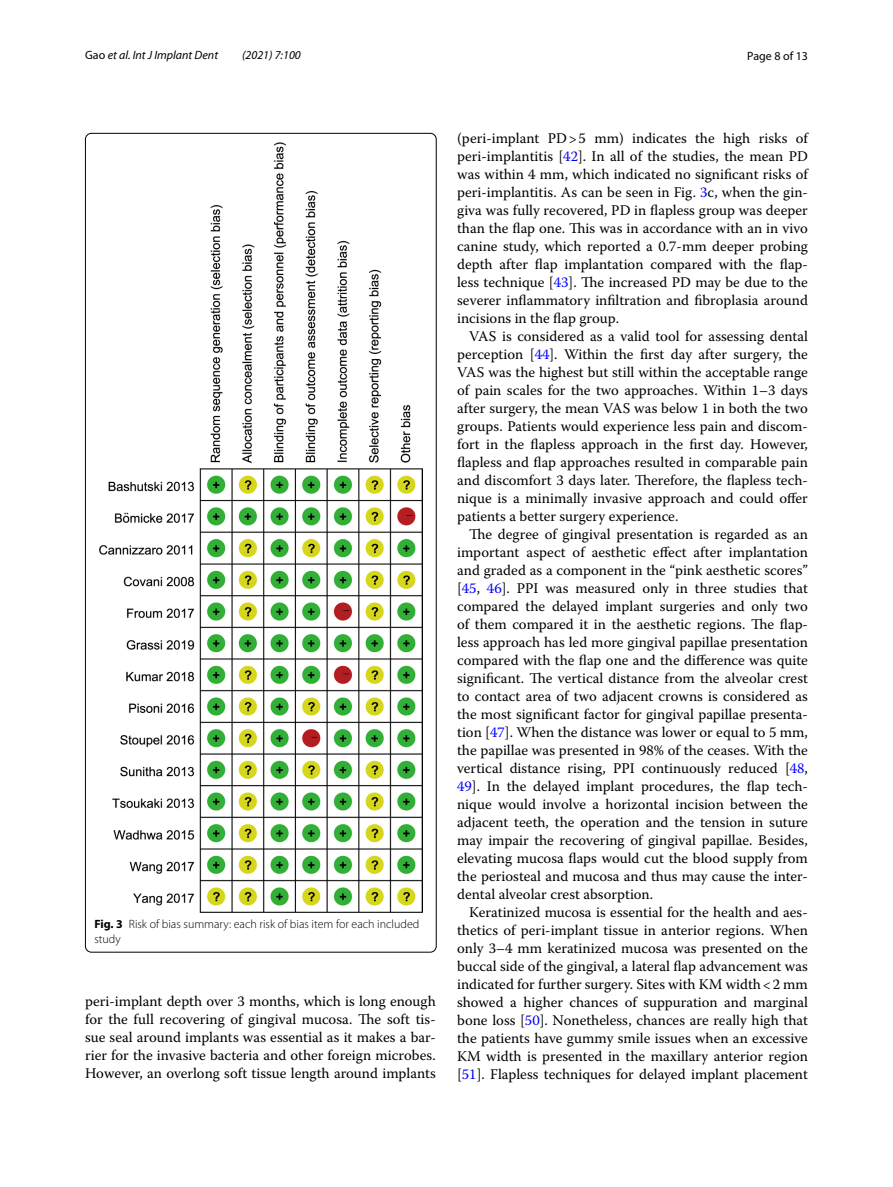
<style>
.page{position:relative;width:893px;height:1187px;background:#fff}
.page>*{position:absolute;margin:0;border:0;box-sizing:border-box;transform-origin:0 0}
.t1{font:14.7px/18px "Warnock Pro";color:#000;text-align:justify}
.t2{font:300 12px/15px "Myriad Pro";color:#000}
.t3{font:italic 12px "Myriad Pro";color:#000}
.t4{font:12px "Myriad Pro";color:#000}
.s1{font-style:normal}
.s2{font-weight:700}
.s3{color:#00f}
</style>
<div class="page">
<img style="left:99px;top:142px;width:323px;height:770px">
<p class="t3" style="left:85px;top:48px;width:135px"><span class="s1">Gao</span> et al. Int J Implant Dent</p>
<p class="t3" style="left:242px;top:48px;width:60px">(2021) 7:100</p>
<p class="t4" style="left:747px;top:48px;width:62px">Page 8 of 13</p>
<p class="t2" style="left:94px;top:916px;width:326px"><span class="s2">Fig. 3</span> Risk of bias summary: each risk of bias item for each included study</p>
<p class="t1" style="left:85px;top:991px;width:352px">peri-implant depth over 3 months, which is long enough for the full recovering of gingival mucosa. The soft tis&shy;sue seal around implants was essential as it makes a bar&shy;rier for the invasive bacteria and other foreign microbes.<br>However, an overlong soft tissue length around implants</p>
<p class="t1" style="left:457px;top:128px;width:352px">(peri-implant PD&gt;5 mm) indicates the high risks of peri-implantitis [<span class="s3">42</span>]. In all of the studies, the mean PD was within 4 mm, which indicated no significant risks of peri-implantitis. As can be seen in Fig. <span class="s3">3</span>c, when the gin&shy;giva was fully recovered, PD in flapless group was deeper than the flap one. This was in accordance with an in vivo canine study, which reported a 0.7-mm deeper probing depth after flap implantation compared with the flap&shy;less technique [<span class="s3">43</span>]. The increased PD may be due to the severer inflammatory infiltration and fibroplasia around incisions in the flap group.</p>
<p class="t1" style="left:457px;top:326px;width:352px;text-indent:12px">VAS is considered as a valid tool for assessing dental perception [<span class="s3">44</span>]. Within the first day after surgery, the VAS was the highest but still within the acceptable range of pain scales for the two approaches. Within 1–3 days after surgery, the mean VAS was below 1 in both the two groups. Patients would experience less pain and discom&shy;fort in the flapless approach in the first day. However, flapless and flap approaches resulted in comparable pain and discomfort 3 days later. Therefore, the flapless tech&shy;nique is a minimally invasive approach and could offer patients a better surgery experience.</p>
<p class="t1" style="left:457px;top:524px;width:352px;text-indent:12px">The degree of gingival presentation is regarded as an important aspect of aesthetic effect after implantation and graded as a component in the “pink aesthetic scores” [<span class="s3">45</span>, <span class="s3">46</span>]. PPI was measured only in three studies that compared the delayed implant surgeries and only two of them compared it in the aesthetic regions. The flap&shy;less approach has led more gingival papillae presentation compared with the flap one and the difference was quite significant. The vertical distance from the alveolar crest to contact area of two adjacent crowns is considered as the most significant factor for gingival papillae presenta&shy;tion [<span class="s3">47</span>]. When the distance was lower or equal to 5 mm, the papillae was presented in 98% of the ceases. With the vertical distance rising, PPI continuously reduced [<span class="s3">48</span>, <span class="s3">49</span>]. In the delayed implant procedures, the flap tech&shy;nique would involve a horizontal incision between the adjacent teeth, the operation and the tension in suture may impair the recovering of gingival papillae. Besides, elevating mucosa flaps would cut the blood supply from the periosteal and mucosa and thus may cause the inter&shy;dental alveolar crest absorption.</p>
<p class="t1" style="left:457px;top:902px;width:352px;text-indent:12px">Keratinized mucosa is essential for the health and aes&shy;thetics of peri-implant tissue in anterior regions. When only 3–4 mm keratinized mucosa was presented on the buccal side of the gingival, a lateral flap advancement was indicated for further surgery. Sites with KM width&lt;2 mm showed a higher chances of suppuration and marginal bone loss [<span class="s3">50</span>]. Nonetheless, chances are really high that the patients have gummy smile issues when an excessive KM width is presented in the maxillary anterior region [<span class="s3">51</span>]. Flapless techniques for delayed implant placement</p>
</div>
